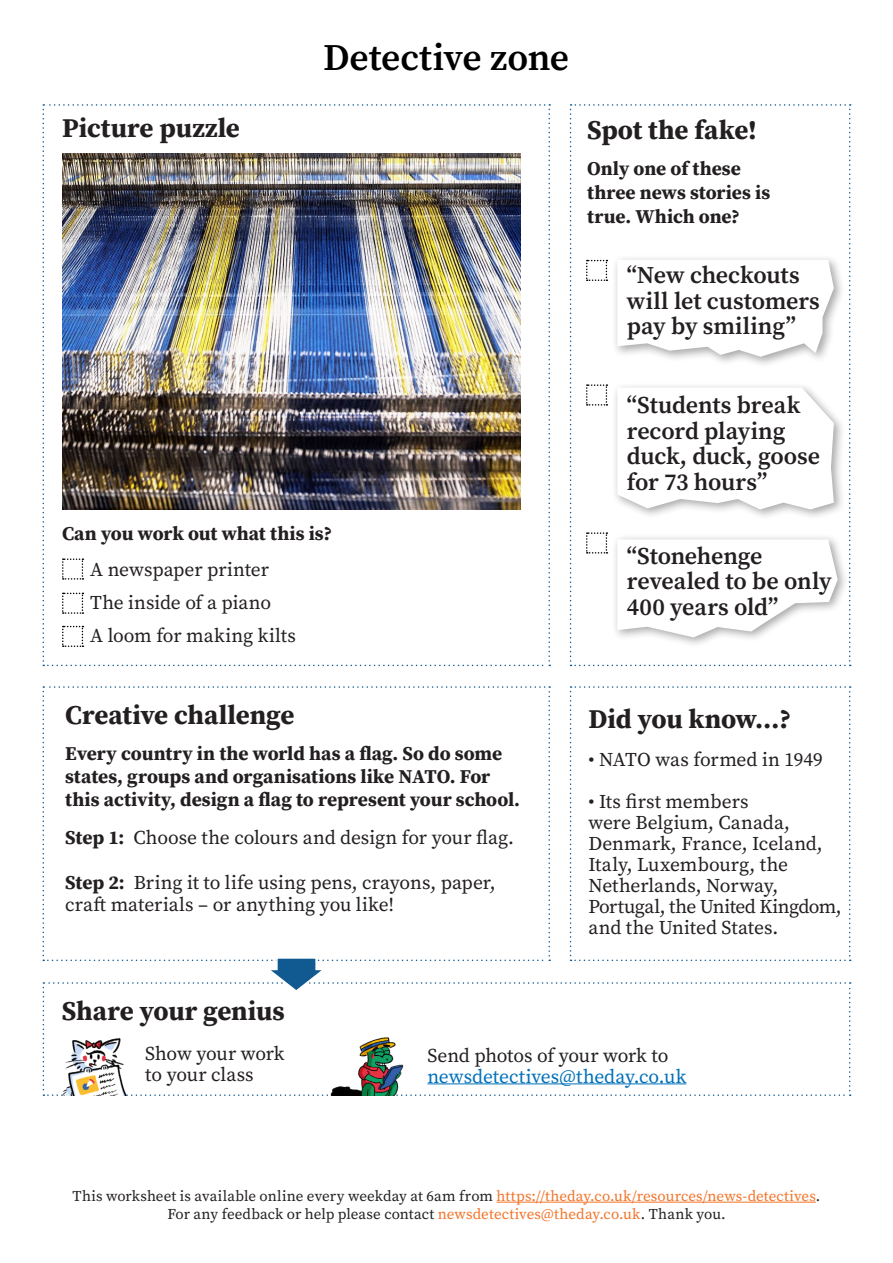
<style>
.page{position:relative;width:893px;height:1263px;background:#fff}
.page>*{position:absolute;margin:0;border:0;box-sizing:border-box;transform-origin:0 0}
.t1{font:600 37.5px "Source Serif Pro";letter-spacing:-.005em;color:#000}
.t2{font:27px "Source Serif Variable";letter-spacing:-.005em;color:#231f20}
.t3{font:600 24px/25.5px "Source Serif Pro";letter-spacing:-.005em;color:#231f20}
.t4{font:19.5px/21px "Source Serif Pro";letter-spacing:-.005em;color:#231f20}
.t5{font:19.5px/23.4px "Source Serif Variable";letter-spacing:-.005em;color:#231f20}
.t6{font:19.5px/21px "Source Serif Pro";letter-spacing:-.005em;color:#0070ba}
.t7{font:15px "Source Serif Pro";letter-spacing:.005em;color:#231f20}
.s1{font-family:"Source Serif Variable"}
.s2{color:#231f20}
.s3{color:#f37328}
</style>
<div class="page">
<img style="left:43px;top:104px;width:507px;height:562px">
<svg style="left:570px;top:104px;width:281px;height:562px"></svg>
<svg style="left:43px;top:686px;width:808px;height:410px"></svg>
<hr style="left:497px;top:1202px;width:319px;height:1px;background:#f37328">
<p class="t2" style="left:62px;top:110px;width:180px">Picture puzzle</p>
<p class="t1" style="left:323px;top:32px;width:247px">Detective zone</p>
<p class="t2" style="left:587px;top:112px;width:172px">Spot the fake!</p>
<p class="t5" style="left:587px;top:157px;width:185px;line-height:24px">Only one of these three news stories is true. Which one?</p>
<p class="t3" style="left:627px;top:262px;width:194px">“New checkouts will let customers pay by smiling”</p>
<p class="t5" style="left:62px;top:521px;width:272px">Can you work out what this is?</p>
<p class="t4" style="left:90px;top:559px;width:180px">A newspaper printer</p>
<p class="t4" style="left:90px;top:592px;width:182px">The inside of a piano</p>
<p class="t4" style="left:90px;top:625px;width:207px">A loom for making kilts</p>
<p class="t3" style="left:627px;top:392px;width:195px">“Students break record playing duck, duck, goose for 73 hours”</p>
<p class="t3" style="left:627px;top:543px;width:206px">“Stonehenge revealed to be only<br>400 years old”</p>
<p class="t2" style="left:65px;top:697px;width:231px">Creative challenge</p>
<p class="t5" style="left:65px;top:741px;width:456px">Every country in the world has a flag. So do some states, groups and organisations like NATO. For this activity, design a flag to represent your school.</p>
<p class="t4" style="left:65px;top:827px;width:450px"><span class="s1">Step 1:</span> Choose the colours and design for your flag.</p>
<p class="t4" style="left:65px;top:871px;width:432px;line-height:22.5px"><span class="s1">Step 2:</span> Bring it to life using pens, crayons, paper, craft materials – or anything you like!</p>
<p class="t2" style="left:588px;top:701px;width:204px">Did you know…?</p>
<p class="t4" style="left:588px;top:749px;width:236px">• NATO was formed in 1949</p>
<p class="t4" style="left:588px;top:791px;width:255px">• Its first members<br>were Belgium, Canada,<br>Denmark, France, Iceland,<br>Italy, Luxembourg, the<br>Netherlands, Norway,<br>Portugal, the United Kingdom, and the United States.</p>
<p class="t2" style="left:62px;top:992px;width:224px">Share your genius</p>
<p class="t4" style="left:145px;top:1043px;width:141px">Show your work to your class</p>
<p class="t6" style="left:427px;top:1045px;width:260px"><span class="s2">Send photos of your work to </span>newsdetectives@theday.co.uk</p>
<p class="t7" style="left:73px;top:1186px;width:749px">This worksheet is available online every weekday at 6am from <span class="s3">https://theday.co.uk/resources/news-detectives</span>.</p>
<p class="t7" style="left:167px;top:1204px;width:560px">For any feedback or help please contact <span class="s3">newsdetectives@theday.co.uk</span>. Thank you.</p>
</div>
